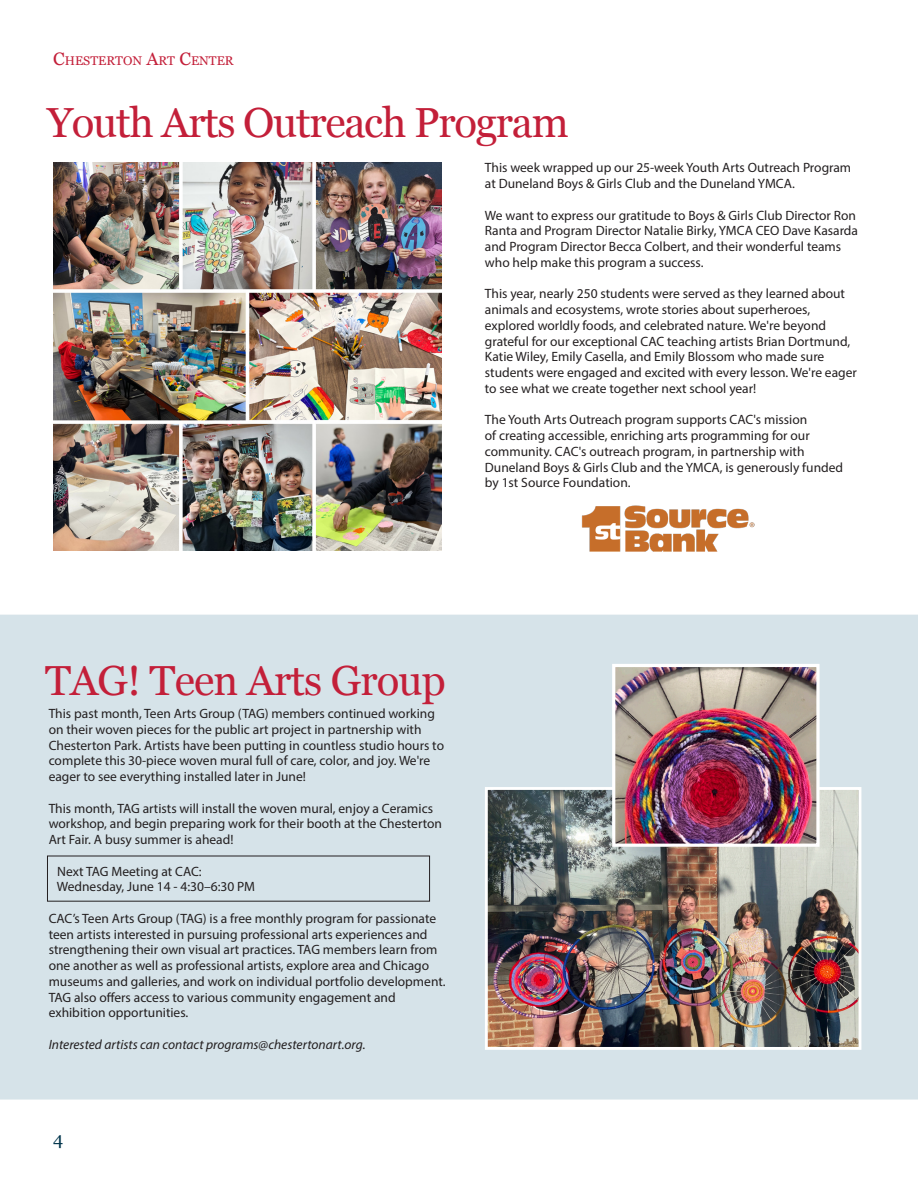
<style>
.page{position:relative;width:918px;height:1188px;background:#fff}
.page>*{position:absolute;margin:0;border:0;box-sizing:border-box;transform-origin:0 0}
.t1{font:42px "Georgia";letter-spacing:-.03em;color:#c31f39}
.t2{font:18px "Georgia";color:#00344b}
.t3{font:13.5px/15.8px "Myriad Pro";color:#231f20}
.t4{font:italic 13.5px "Myriad Pro";color:#231f20}
.t5{font:12.6px "Georgia";color:#c31f39}
.s1{font-size:18px}
</style>
<div class="page">
<div style="left:0;top:615px;width:918px;height:485px;background:#d6e3e9"></div>
<img style="left:489px;top:791px;width:368px;height:255px">
<div style="left:485px;top:787px;width:376px;height:263px;border:3px solid #fff"></div>
<img style="left:616px;top:668px;width:200px;height:175px">
<div style="left:612px;top:664px;width:208px;height:183px;border:3px solid #fff"></div>
<img style="left:53px;top:162px;width:389px;height:389px">
<img style="left:572px;top:505px;width:187px;height:117px">
<p class="t5" style="left:53px;top:51px;width:182px"><span class="s1">C</span>HESTERTON <span class="s1">A</span>RT <span class="s1">C</span>ENTER</p>
<h1 class="t1" style="left:47px;top:92px;width:523px">Youth Arts Outreach Program</h1>
<p class="t3" style="left:485px;top:160px;width:368px">This week wrapped up our 25-week Youth Arts Outreach Program at Duneland Boys &amp; Girls Club and the Duneland YMCA.</p>
<p class="t3" style="left:485px;top:207px;width:375px">We want to express our gratitude to Boys &amp; Girls Club Director Ron Ranta and Program Director Natalie Birky, YMCA CEO Dave Kasarda and Program Director Becca Colbert, and their wonderful teams who help make this program a success.</p>
<p class="t3" style="left:485px;top:286px;width:374px">This year, nearly 250 students were served as they learned about animals and ecosystems, wrote stories about superheroes, explored worldly foods, and celebrated nature. We're beyond grateful for our exceptional CAC teaching artists Brian Dortmund, Katie Wiley, Emily Casella, and Emily Blossom who made sure students were engaged and excited with every lesson. We're eager to see what we create together next school year!</p>
<p class="t3" style="left:485px;top:412px;width:360px">The Youth Arts Outreach program supports CAC's mission<br>of creating accessible, enriching arts programming for our community. CAC's outreach program, in partnership with Duneland Boys &amp; Girls Club and the YMCA, is generously funded by 1st Source Foundation.</p>
<h1 class="t1" style="left:45px;top:650px;width:402px">TAG! Teen Arts Group</h1>
<p class="t3" style="left:49px;top:706px;width:397px">This past month, Teen Arts Group (TAG) members continued working on their woven pieces for the public art project in partnership with Chesterton Park. Artists have been putting in countless studio hours to complete this 30-piece woven mural full of care, color, and joy. We're eager to see everything installed later in June!</p>
<p class="t3" style="left:49px;top:800px;width:395px">This month, TAG artists will install the woven mural, enjoy a Ceramics workshop, and begin preparing work for their booth at the Chesterton<br>Art Fair. A busy summer is ahead!</p>
<p class="t3" style="left:57px;top:863px;width:200px">Next TAG Meeting at CAC:<br>Wednesday, June 14 - 4:30–6:30 PM</p>
<p class="t3" style="left:49px;top:910px;width:398px">CAC’s Teen Arts Group (TAG) is a free monthly program for passionate teen artists interested in pursuing professional arts experiences and strengthening their own visual art practices. TAG members learn from one another as well as professional artists, explore area and Chicago museums and galleries, and work on individual portfolio development.<br>TAG also offers access to various community engagement and exhibition opportunities.</p>
<p class="t4" style="left:49px;top:1036px;width:318px">Interested artists can contact programs@chestertonart.org.</p>
<h2 class="t2" style="left:53px;top:1126px;width:12px">4</h2>
</div>
